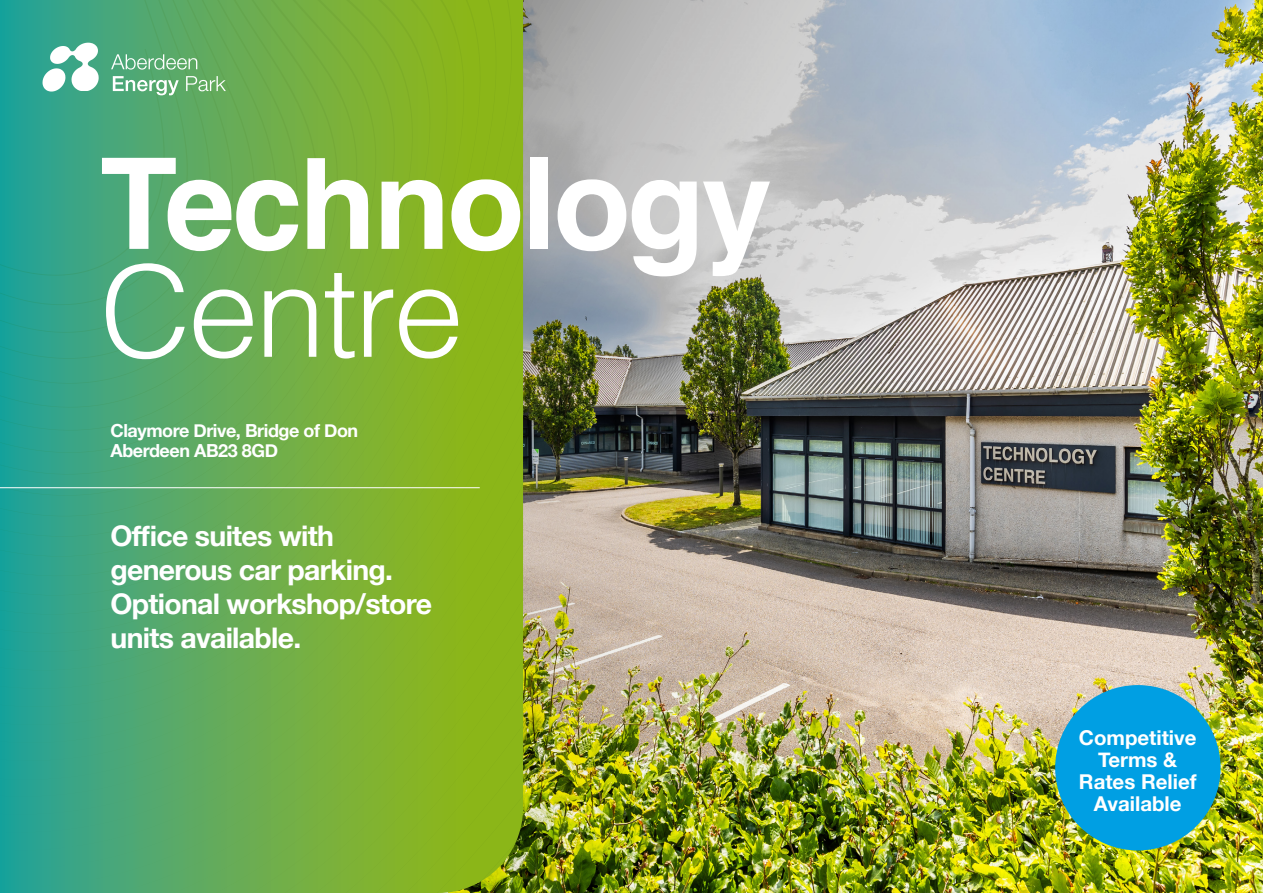
<style>
.page{position:relative;width:1263px;height:893px;background:#fff}
.page>*{position:absolute;margin:0;border:0;box-sizing:border-box;transform-origin:0 0}
.t1{font:700 126.45px "Helvetica";letter-spacing:-.025em;color:#fff}
.t2{font:300 126.45px "Helvetica";letter-spacing:-.025em;color:#fff}
.t3{font:700 28.35px/34px "Helvetica Neue";letter-spacing:-.025em;color:#fff}
.t4{font:700 20.4px/22px "Helvetica Neue";color:#fff;text-align:center}
.t5{font:700 18px/19.5px "Helvetica Neue";letter-spacing:-.025em;color:#fff}
</style>
<div class="page">
<img style="left:523px;top:0;width:740px;height:893px">
<svg style="left:0;top:0;width:523px;height:893px;background:#65ac50"></svg>
<hr style="left:0;top:487px;width:480px;height:1px;background:#fff">
<svg style="left:42px;top:43px;width:57px;height:49px"></svg>
<svg style="left:111px;top:54px;width:86px;height:16px"></svg>
<svg style="left:113px;top:76px;width:66px;height:19px"></svg>
<svg style="left:186px;top:76px;width:40px;height:15px"></svg>
<div style="left:1055px;top:685px;width:165px;height:165px;background:#009fe3;border-radius:50%"></div>
<h1 class="t1" style="left:100px;top:102px;width:674px">Technology</h1>
<h1 class="t2" style="left:100px;top:204px;width:365px">Centre</h1>
<p class="t5" style="left:111px;top:422px;width:249px">Claymore Drive, Bridge of Don<br>Aberdeen AB23 8GD</p>
<p class="t3" style="left:111px;top:519px;width:323px">Office suites with generous car parking.<br>Optional workshop/store units available.</p>
<p class="t4" style="left:1079px;top:727px;width:119px">Competitive<br>Terms &amp;<br>Rates Relief<br>Available</p>
</div>
